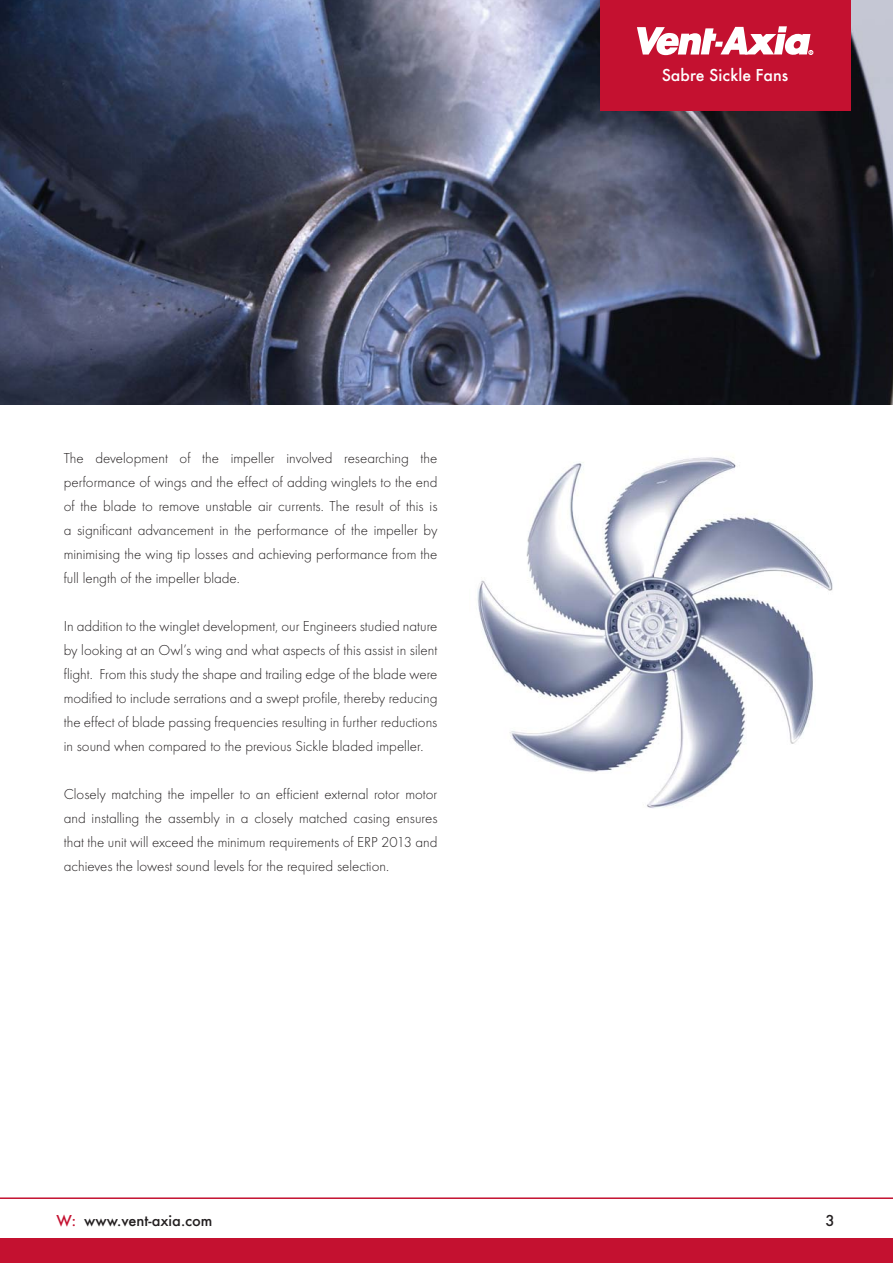
<style>
.page{position:relative;width:893px;height:1263px;background:#fff}
.page>*{position:absolute;margin:0;border:0;box-sizing:border-box;transform-origin:0 0}
.t1{font:500 18px "Futura T";color:#fff}
.t2{font:500 16.5px "Futura T";color:#231f20}
.t3{font:300 15px/24px "Futura T";color:#231f20;text-align:justify}
.s1{color:#c41130}
</style>
<div class="page">
<img style="left:0;top:0;width:893px;height:404px">
<div style="left:599px;top:0;width:251px;height:111px;background:#c41130"></div>
<svg style="left:637px;top:26px;width:176px;height:30px"></svg>
<div style="left:0;top:1239px;width:893px;height:24px;background:#c41130"></div>
<hr style="left:0;top:1197px;width:893px;height:2px;background:#c41130">
<img style="left:477px;top:457px;width:356px;height:351px">
<p class="t3" style="left:64px;top:447px;width:375px">The development of the impeller involved researching the performance of wings and the effect of adding winglets to the end of the blade to remove unstable air currents. The result of this is a significant advancement in the performance of the impeller by minimising the wing tip losses and achieving performance from the full length of the impeller blade.</p>
<p class="t3" style="left:64px;top:615px;width:375px">In addition to the winglet development, our Engineers studied nature by looking at an Owl’s wing and what aspects of this assist in silent flight. From this study the shape and trailing edge of the blade were modified to include serrations and a swept profile, thereby reducing the effect of blade passing frequencies resulting in further reductions in sound when compared to the previous Sickle bladed impeller.</p>
<p class="t3" style="left:64px;top:783px;width:375px">Closely matching the impeller to an efficient external rotor motor and installing the assembly in a closely matched casing ensures that the unit will exceed the minimum requirements of ERP 2013 and achieves the lowest sound levels for the required selection.</p>
<p class="t1" style="left:662px;top:67px;width:128px">Sabre Sickle Fans</p>
<p class="t2" style="left:57px;top:1213px;width:157px"><span class="s1">W:</span> www.vent-axia.com</p>
<p class="t2" style="left:825px;top:1213px;width:11px">3</p>
</div>
